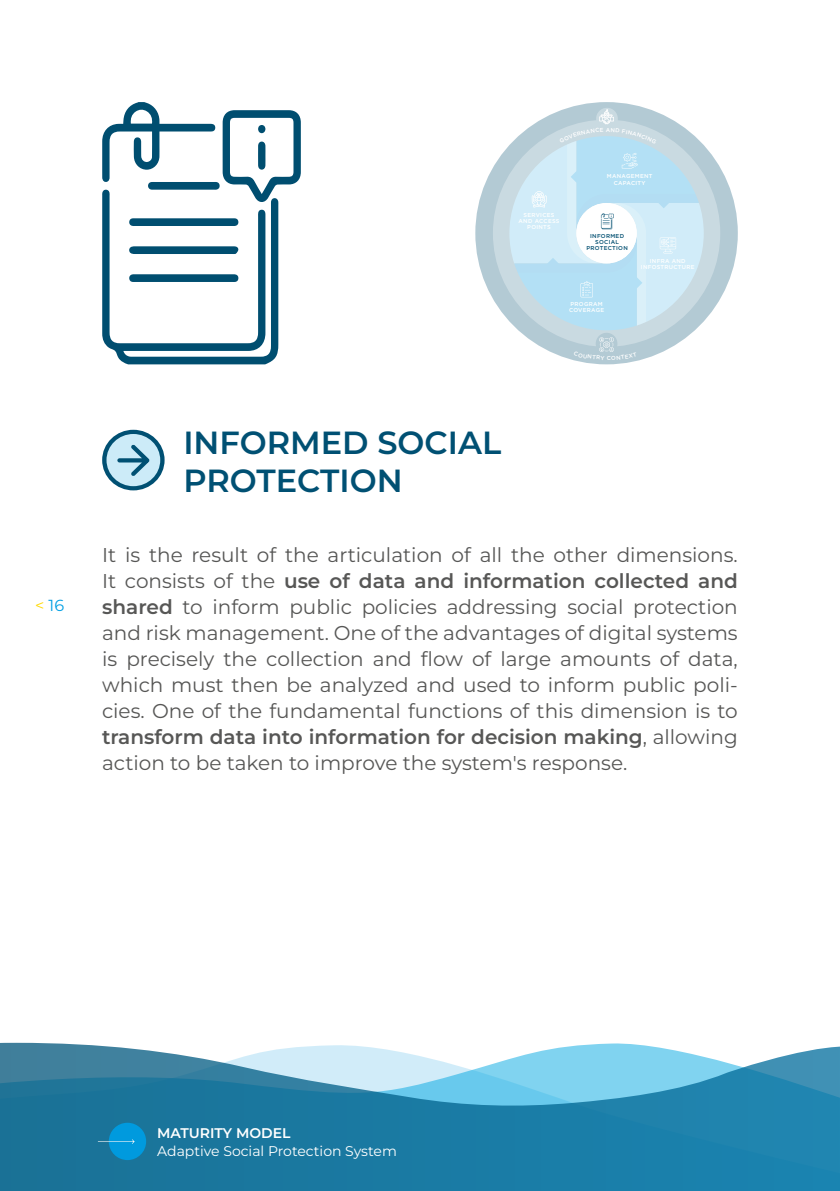
<style>
.page{position:relative;width:840px;height:1191px;background:#fff}
.page>*{position:absolute;margin:0;border:0;box-sizing:border-box;transform-origin:0 0}
.t1{font:100 32px/38px "Montserrat";color:#005073}
.t2{font:20px/26px "Montserrat";color:#575756;text-align:justify}
.t3{font:16px "Montserrat";color:#009fe3}
.t4{font:14px "Montserrat";color:#fff}
.t5{font:100 14px "Montserrat";color:#fff}
.t6{font:500 5.6px/6.2px "Gotham";letter-spacing:.05em;color:#fff;text-align:center}
.t7{font:500 5.6px/6.2px "Gotham";letter-spacing:.05em;color:#004e70}
.s1{color:#ffd900}
.s2{font-weight:100}
</style>
<div class="page">
<svg style="left:0;top:1042px;width:839px;height:149px;background:#4193b6"></svg>
<div style="left:109px;top:1122px;width:37px;height:38px;background:#009ade;border-radius:50%"></div>
<svg style="left:98px;top:1139px;width:36px;height:4px"></svg>
<svg style="left:102px;top:102px;width:199px;height:262px"></svg>
<div style="left:258px;top:125px;width:7px;height:8px;background:#004e70;border-radius:50%"></div>
<svg style="left:102px;top:430px;width:62px;height:60px"></svg>
<div style="left:475px;top:102px;width:262px;height:262px;background:#b3cad4;border-radius:50%"></div>
<div style="left:492px;top:120px;width:227px;height:227px;background:#c9dae1;border-radius:50%"></div>
<div style="left:595px;top:108px;width:22px;height:21px;background:#c9dae1;border-radius:50%"></div>
<div style="left:595px;top:333px;width:22px;height:21px;background:#b3cad4;border-radius:50%"></div>
<svg style="left:509px;top:109px;width:194px;height:221px"></svg>
<svg style="left:574px;top:337px;width:60px;height:15px"></svg>
<p class="t6" style="left:518px;top:212px;width:43px">SERVICES<br>AND ACCESS<br>POINTS</p>
<p class="t6" style="left:606px;top:173px;width:47px">MANAGEMENT<br>CAPACITY</p>
<p class="t7" style="left:586px;top:229px;width:43px;line-height:12.2px">PROTECCIÓN<br>INFORMADA</p>
<p class="t7" style="left:586px;top:232px;width:43px;text-align:center">INFORMED<br>SOCIAL<br>PROTECTION</p>
<p class="t6" style="left:640px;top:258px;width:55px">INFRA AND<br>INFOSTRUCTURE</p>
<p class="t6" style="left:568px;top:300px;width:37px;text-align:left">PROGRAM<br>COVERAGE</p>
<p class="t3" style="left:35px;top:594px;width:30px"><span class="s1">&lt;</span> 16</p>
<h1 class="t1" style="left:183px;top:423px;width:319px">INFORMED SOCIAL<br>PROTECTION</h1>
<p class="t2" style="left:102px;top:542px;width:636px">It is the result of the articulation of all the other dimensions.<br>It consists of the <span class="s2">use of data and information collected and shared</span> to inform public policies addressing social protection and risk management. One of the advantages of digital systems is precisely the collection and flow of large amounts of data, which must then be analyzed and used to inform public poli&shy;cies. One of the fundamental functions of this dimension is to <span class="s2">transform data into information for decision making</span>, allowing action to be taken to improve the system's response.</p>
<p class="t5" style="left:157px;top:1124px;width:135px">MATURITY MODEL</p>
<p class="t4" style="left:157px;top:1141px;width:241px">Adaptive Social Protection System</p>
</div>
